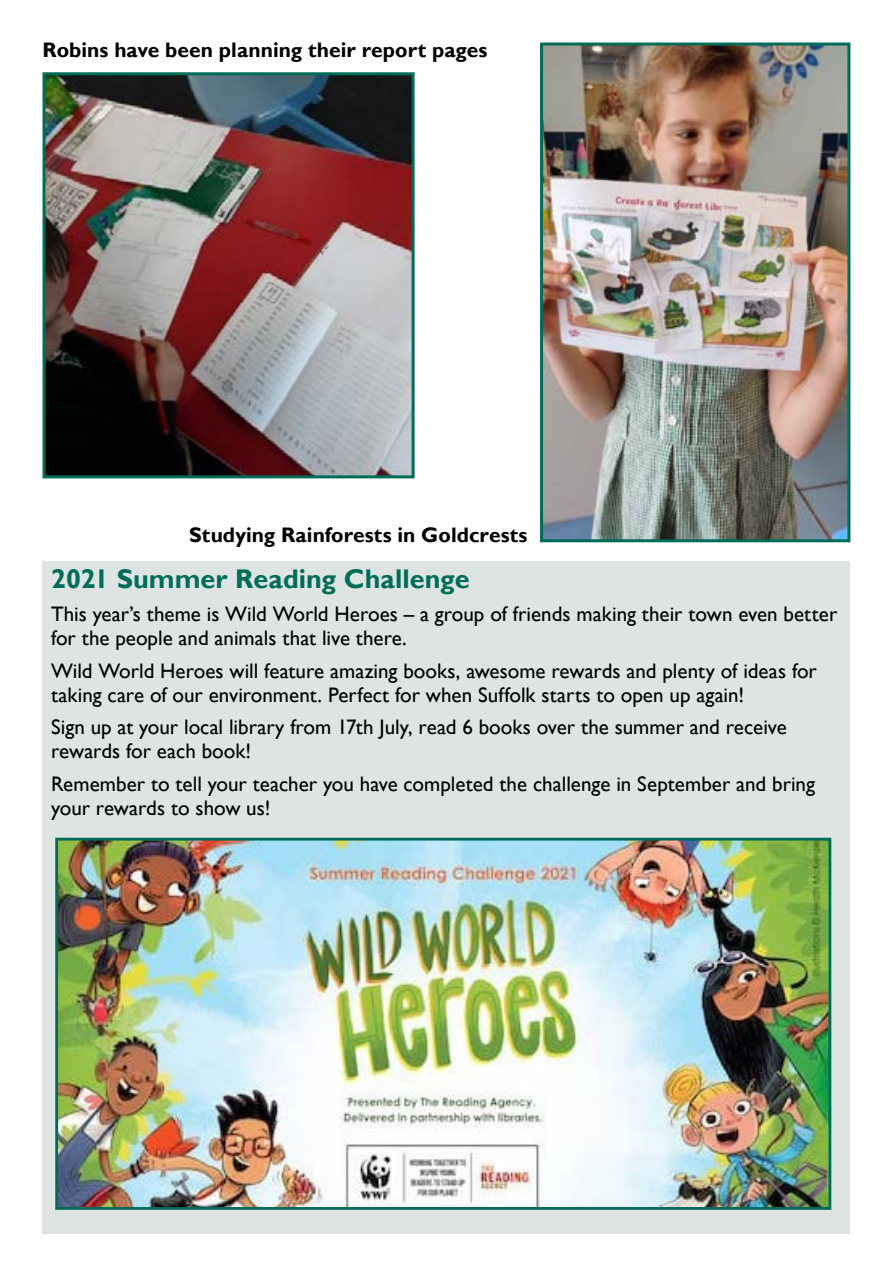
<style>
.page{position:relative;width:893px;height:1263px;background:#fff}
.page>*{position:absolute;margin:0;border:0;box-sizing:border-box;transform-origin:0 0}
.t1{font:700 27px "Gill Sans";color:#006d58}
.t2{font:21px/24px "Gill Sans";color:#000}
.t3{font:700 21px "Gill Sans";color:#000}
</style>
<div class="page">
<div style="left:43px;top:561px;width:807px;height:673px;background:#dde4e1"></div>
<img style="left:59px;top:842px;width:768px;height:364px">
<div style="left:55px;top:838px;width:776px;height:372px;border:3px solid #006d58"></div>
<img style="left:47px;top:76px;width:364px;height:398px">
<div style="left:43px;top:72px;width:372px;height:406px;border:3px solid #006d58"></div>
<img style="left:544px;top:47px;width:302px;height:491px">
<div style="left:540px;top:43px;width:310px;height:499px;border:3px solid #006d58"></div>
<p class="t3" style="left:43px;top:37px;width:446px">Robins have been planning their report pages</p>
<p class="t3" style="left:189px;top:522px;width:340px">Studying Rainforests in Goldcrests</p>
<p class="t1" style="left:51px;top:563px;width:420px">2021 Summer Reading Challenge</p>
<p class="t2" style="left:51px;top:602px;width:788px">This year’s theme is Wild World Heroes – a group of friends making their town even better for the people and animals that live there.</p>
<p class="t2" style="left:51px;top:659px;width:767px">Wild World Heroes will feature amazing books, awesome rewards and plenty of ideas for taking care of our environment. Perfect for when Suffolk starts to open up again!</p>
<p class="t2" style="left:51px;top:715px;width:737px">Sign up at your local library from 17th July, read 6 books over the summer and receive rewards for each book!</p>
<p class="t2" style="left:51px;top:772px;width:765px">Remember to tell your teacher you have completed the challenge in September and bring your rewards to show us!</p>
</div>
